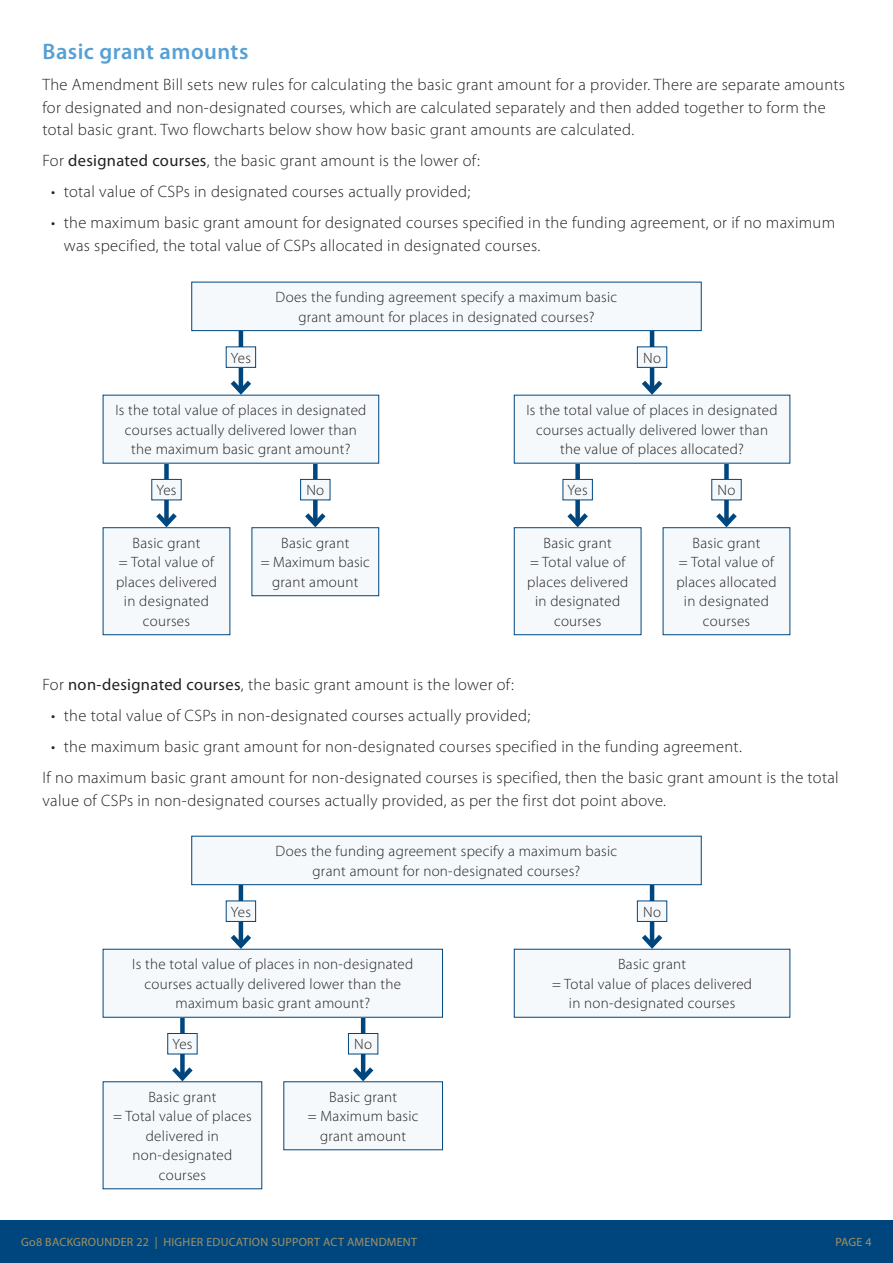
<style>
.page{position:relative;width:893px;height:1263px;background:#fff}
.page>*{position:absolute;margin:0;border:0;box-sizing:border-box;transform-origin:0 0}
.t1{font:600 22.5px "Myriad Pro";letter-spacing:.02em;color:#56a0d5}
.t2{font:300 16.5px/22.5px "Myriad Pro";letter-spacing:.02em;color:#231f20}
.t3{font:300 15px/19.5px "Myriad Pro";letter-spacing:.02em;color:#231f20;text-align:center}
.t4{font:12px "Myriad Pro";letter-spacing:.02em;color:#a29161}
.s1{font-weight:400}
</style>
<div class="page">
<div style="left:0;top:1220px;width:893px;height:43px;background:#00467e"></div>
<div style="left:180px;top:996px;width:5px;height:82px;background:#00467e"></div>
<svg style="left:172px;top:1062px;width:21px;height:19px"></svg>
<div style="left:168px;top:1033px;width:29px;height:21px;background:#f5f9fc"></div>
<div style="left:167px;top:1033px;width:31px;height:21px;border:1px solid #00467e"></div>
<hr style="left:361px;top:996px;width:4px;height:82px;background:#00467e">
<svg style="left:353px;top:1062px;width:21px;height:19px"></svg>
<div style="left:348px;top:1033px;width:30px;height:21px;background:#f5f9fc"></div>
<div style="left:348px;top:1033px;width:30px;height:21px;border:1px solid #00467e"></div>
<hr style="left:650px;top:864px;width:4px;height:81px;background:#00467e">
<svg style="left:637px;top:930px;width:30px;height:19px"></svg>
<hr style="left:239px;top:864px;width:4px;height:81px;background:#00467e">
<svg style="left:226px;top:930px;width:30px;height:19px"></svg>
<div style="left:226px;top:901px;width:30px;height:20px;background:#f5f9fc"></div>
<div style="left:226px;top:900px;width:30px;height:22px;border:1px solid #00467e"></div>
<div style="left:637px;top:901px;width:30px;height:20px;background:#f5f9fc"></div>
<div style="left:637px;top:900px;width:30px;height:22px;border:1px solid #00467e"></div>
<div style="left:164px;top:442px;width:5px;height:82px;background:#00467e"></div>
<svg style="left:156px;top:508px;width:21px;height:19px"></svg>
<div style="left:152px;top:479px;width:29px;height:21px;background:#f5f9fc"></div>
<div style="left:151px;top:479px;width:31px;height:21px;border:1px solid #00467e"></div>
<div style="left:724px;top:442px;width:5px;height:82px;background:#00467e"></div>
<svg style="left:716px;top:508px;width:21px;height:19px"></svg>
<div style="left:712px;top:479px;width:29px;height:21px;background:#f5f9fc"></div>
<div style="left:711px;top:479px;width:31px;height:21px;border:1px solid #00467e"></div>
<div style="left:575px;top:442px;width:5px;height:82px;background:#00467e"></div>
<svg style="left:567px;top:508px;width:21px;height:19px"></svg>
<div style="left:563px;top:479px;width:29px;height:21px;background:#f5f9fc"></div>
<div style="left:563px;top:479px;width:30px;height:21px;border:1px solid #00467e"></div>
<div style="left:313px;top:442px;width:5px;height:82px;background:#00467e"></div>
<svg style="left:305px;top:508px;width:21px;height:19px"></svg>
<div style="left:301px;top:479px;width:29px;height:21px;background:#f5f9fc"></div>
<div style="left:300px;top:479px;width:30px;height:21px;border:1px solid #00467e"></div>
<hr style="left:650px;top:310px;width:4px;height:81px;background:#00467e">
<svg style="left:637px;top:376px;width:30px;height:19px"></svg>
<hr style="left:239px;top:310px;width:4px;height:81px;background:#00467e">
<svg style="left:226px;top:376px;width:30px;height:19px"></svg>
<div style="left:226px;top:347px;width:30px;height:20px;background:#f5f9fc"></div>
<div style="left:226px;top:346px;width:30px;height:22px;border:1px solid #00467e"></div>
<div style="left:103px;top:395px;width:276px;height:68px;background:#f5f9fc"></div>
<div style="left:514px;top:395px;width:276px;height:68px;background:#f5f9fc"></div>
<div style="left:192px;top:282px;width:509px;height:49px;background:#f5f9fc"></div>
<div style="left:191px;top:282px;width:511px;height:49px;border:1px solid #00467e"></div>
<div style="left:637px;top:347px;width:30px;height:20px;background:#f5f9fc"></div>
<div style="left:637px;top:346px;width:30px;height:22px;border:1px solid #00467e"></div>
<div style="left:663px;top:528px;width:127px;height:107px;background:#f5f9fc"></div>
<div style="left:663px;top:527px;width:127px;height:108px;border:1px solid #00467e"></div>
<div style="left:514px;top:528px;width:127px;height:107px;background:#f5f9fc"></div>
<div style="left:514px;top:527px;width:127px;height:108px;border:1px solid #00467e"></div>
<div style="left:252px;top:528px;width:127px;height:68px;background:#f5f9fc"></div>
<div style="left:252px;top:527px;width:127px;height:69px;border:1px solid #00467e"></div>
<div style="left:103px;top:528px;width:127px;height:107px;background:#f5f9fc"></div>
<div style="left:103px;top:527px;width:127px;height:108px;border:1px solid #00467e"></div>
<div style="left:103px;top:949px;width:339px;height:68px;background:#f5f9fc"></div>
<div style="left:514px;top:949px;width:276px;height:68px;background:#f5f9fc"></div>
<div style="left:192px;top:836px;width:509px;height:49px;background:#f5f9fc"></div>
<div style="left:191px;top:836px;width:511px;height:49px;border:1px solid #00467e"></div>
<div style="left:284px;top:1082px;width:158px;height:68px;background:#f5f9fc"></div>
<div style="left:103px;top:1082px;width:159px;height:107px;background:#f5f9fc"></div>
<h1 class="t1" style="left:43px;top:38px;width:207px">Basic grant amounts</h1>
<p class="t2" style="left:43px;top:73px;width:804px">The Amendment Bill sets new rules for calculating the basic grant amount for a provider. There are separate amounts for designated and non-designated courses, which are calculated separately and then added together to form the total basic grant. Two flowcharts below show how basic grant amounts are calculated.</p>
<p class="t2" style="left:43px;top:150px;width:439px">For <span class="s1">designated courses</span>, the basic grant amount is the lower of:</p>
<p class="t2" style="left:51px;top:181px;width:421px">• total value of CSPs in designated courses actually provided;</p>
<p class="t2" style="left:64px;top:212px;width:773px;text-indent:-13px">• the maximum basic grant amount for designated courses specified in the funding agreement, or if no maximum was specified, the total value of CSPs allocated in designated courses.</p>
<p class="t3" style="left:231px;top:348px;width:22px">Yes</p>
<p class="t3" style="left:276px;top:287px;width:343px">Does the funding agreement specify a maximum basic grant amount for places in designated courses?</p>
<p class="t3" style="left:643px;top:348px;width:19px">No</p>
<p class="t3" style="left:115px;top:400px;width:253px">Is the total value of places in designated courses actually delivered lower than the maximum basic grant amount?</p>
<p class="t3" style="left:526px;top:400px;width:253px">Is the total value of places in designated courses actually delivered lower than the value of places allocated?</p>
<p class="t3" style="left:156px;top:480px;width:22px">Yes</p>
<p class="t3" style="left:306px;top:480px;width:19px">No</p>
<p class="t3" style="left:568px;top:480px;width:22px">Yes</p>
<p class="t3" style="left:718px;top:480px;width:19px">No</p>
<p class="t3" style="left:116px;top:533px;width:103px">Basic grant<br>= Total value of places delivered in designated courses</p>
<p class="t3" style="left:261px;top:533px;width:111px">Basic grant<br>= Maximum basic grant amount</p>
<p class="t3" style="left:527px;top:533px;width:103px">Basic grant<br>= Total value of places delivered in designated courses</p>
<p class="t3" style="left:676px;top:533px;width:102px">Basic grant<br>= Total value of places allocated in designated courses</p>
<p class="t2" style="left:43px;top:673px;width:473px">For <span class="s1">non-designated courses</span>, the basic grant amount is the lower of:</p>
<p class="t2" style="left:51px;top:704px;width:481px">• the total value of CSPs in non-designated courses actually provided;</p>
<p class="t2" style="left:43px;top:731px;width:798px;line-height:31px;text-indent:8px">• the maximum basic grant amount for non-designated courses specified in the funding agreement.<br>If no maximum basic grant amount for non-designated courses is specified, then the basic grant amount is the total</p>
<p class="t2" style="left:43px;top:789px;width:625px">value of CSPs in non-designated courses actually provided, as per the first dot point above.</p>
<p class="t3" style="left:276px;top:841px;width:343px">Does the funding agreement specify a maximum basic grant amount for non-designated courses?</p>
<p class="t3" style="left:231px;top:902px;width:22px">Yes</p>
<p class="t3" style="left:643px;top:902px;width:19px">No</p>
<p class="t3" style="left:132px;top:954px;width:283px">Is the total value of places in non-designated courses actually delivered lower than the maximum basic grant amount?</p>
<p class="t3" style="left:552px;top:954px;width:202px">Basic grant<br>= Total value of places delivered in non-designated courses</p>
<p class="t3" style="left:172px;top:1034px;width:22px">Yes</p>
<p class="t3" style="left:354px;top:1034px;width:19px">No</p>
<p class="t3" style="left:113px;top:1087px;width:140px">Basic grant<br>= Total value of places delivered in non-designated courses</p>
<p class="t3" style="left:308px;top:1087px;width:112px">Basic grant<br>= Maximum basic grant amount</p>
<p class="t4" style="left:21px;top:1235px;width:397px">Go8 BACKGROUNDER 22 | HIGHER EDUCATION SUPPORT ACT AMENDMENT</p>
<p class="t4" style="left:836px;top:1235px;width:38px">PAGE 4</p>
</div>
